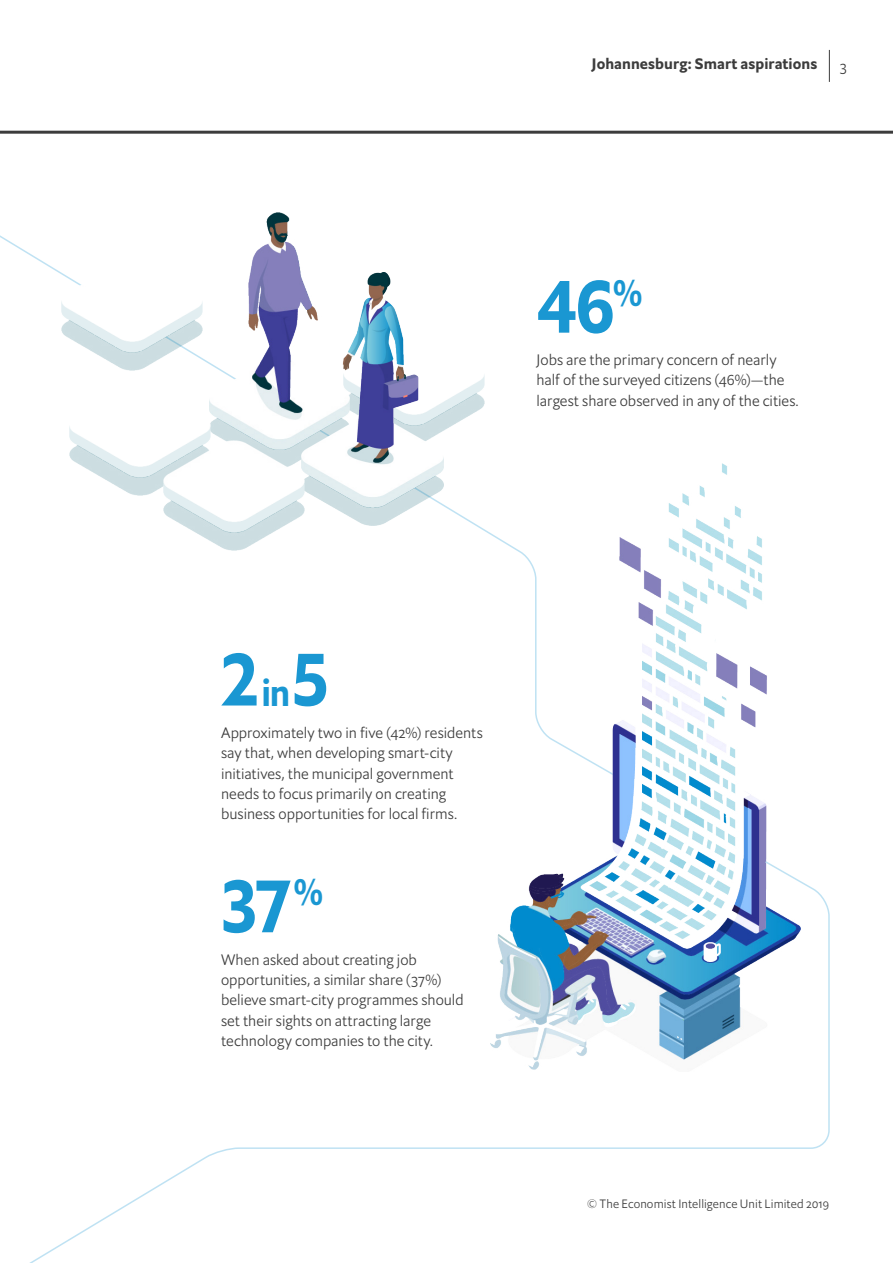
<style>
.page{position:relative;width:893px;height:1263px;background:#fff}
.page>*{position:absolute;margin:0;border:0;box-sizing:border-box;transform-origin:0 0}
.t1{font:700 75px "Econ Sans Cnd OS";color:#1a97d2}
.t2{font:300 15px/20.2px "Econ Sans OS";color:#3c3c3c}
.t3{font:700 15px "Econ Sans OS";letter-spacing:.005em;color:#3c3c3c}
.t4{font:300 12px "Econ Sans OS";letter-spacing:.01em;color:#3c3c3c}
.s1{font-size:37.5px}
</style>
<div class="page">
<hr style="left:0;top:131px;width:893px;height:3px;background:#3c3c3c">
<hr style="left:829px;top:50px;width:1px;height:32px;background:#3c3c3c">
<img style="left:490px;top:463px;width:277px;height:397px">
<img style="left:443px;top:375px;width:42px;height:56px">
<img style="left:61px;top:272px;width:141px;height:98px">
<img style="left:209px;top:213px;width:93px;height:227px">
<img style="left:302px;top:273px;width:141px;height:252px">
<svg style="left:29px;top:860px;width:801px;height:403px"></svg>
<img style="left:69px;top:385px;width:141px;height:110px">
<img style="left:164px;top:440px;width:141px;height:111px">
<p class="t3" style="left:592px;top:54px;width:227px">Johannesburg: Smart aspirations</p>
<p class="t2" style="left:840px;top:56px;width:9px">3</p>
<h1 class="t1" style="left:536px;top:258px;width:108px">46<sup>%</sup></h1>
<p class="t2" style="left:536px;top:350px;width:264px">Jobs are the primary concern of nearly half of the surveyed citizens (46%)—the largest share observed in any of the cities.</p>
<h1 class="t1" style="left:221px;top:631px;width:110px">2<span class="s1">in</span>5</h1>
<p class="t2" style="left:221px;top:722px;width:263px">Approximately two in five (42%) residents say that, when developing smart-city initiatives, the municipal government needs to focus primarily on creating business opportunities for local firms.</p>
<h1 class="t1" style="left:220px;top:857px;width:104px">37<sup>%</sup></h1>
<p class="t2" style="left:221px;top:949px;width:244px">When asked about creating job opportunities, a similar share (37%) believe smart-city programmes should set their sights on attracting large technology companies to the city.</p>
<p class="t4" style="left:587px;top:1196px;width:244px">© The Economist Intelligence Unit Limited 2019</p>
</div>
